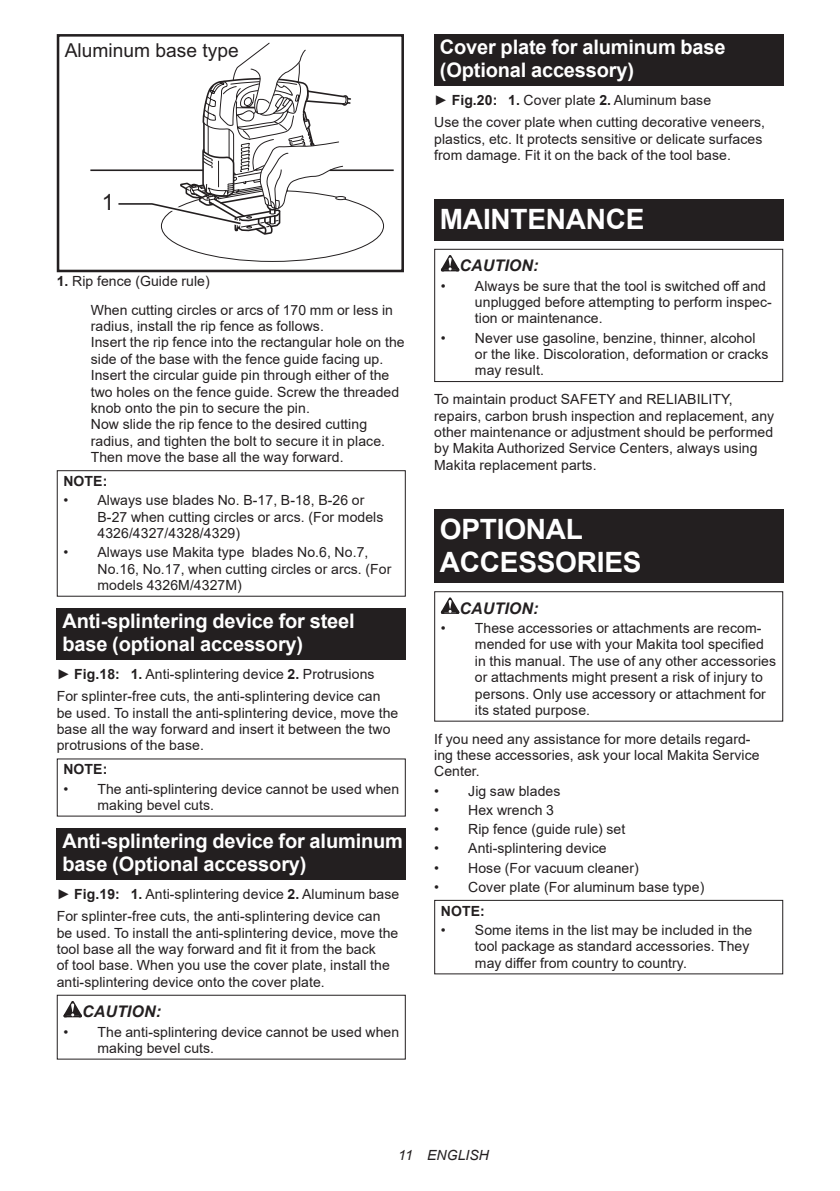
<style>
.page{position:relative;width:840px;height:1191px;background:#fff}
.page>*{position:absolute;margin:0;border:0;box-sizing:border-box;transform-origin:0 0}
.t1{font:700 28px/32.8px "Arial";letter-spacing:-.01em;color:#fff}
.t2{font:22.4px "Arial";color:#231f20}
.t3{font:700 20px/23.4px "Arial";letter-spacing:-.01em;color:#fff}
.t4{font:19.2px "Arial";color:#231f20}
.t5{font:italic 700 16px "Arial";letter-spacing:.005em;color:#231f20}
.t6{font:14px/16.4px "Arial";letter-spacing:.005em;color:#231f20}
.t7{font:700 14px "Arial";letter-spacing:.005em;color:#231f20}
.t8{font:italic 14px "Arial";letter-spacing:.005em;color:#231f20}
.s1{font-weight:700}
</style>
<div class="page">
<div style="left:57px;top:34px;width:347px;height:238px;border:3px solid #231f20"></div>
<hr style="left:329px;top:169px;width:64px;height:2px;background:#231f20">
<hr style="left:90px;top:169px;width:113px;height:2px;background:#231f20">
<svg style="left:114px;top:42px;width:270px;height:220px"></svg>
<div style="left:57px;top:470px;width:348px;height:126px;border:1px solid #231f20"></div>
<div style="left:57px;top:608px;width:348px;height:52px;background:#231f20"></div>
<div style="left:57px;top:828px;width:348px;height:52px;background:#231f20"></div>
<svg style="left:63px;top:1001px;width:19px;height:16px"></svg>
<div style="left:57px;top:994px;width:348px;height:65px;border:1px solid #231f20"></div>
<div style="left:434px;top:34px;width:348px;height:52px;background:#231f20"></div>
<div style="left:434px;top:200px;width:348px;height:41px;background:#231f20"></div>
<svg style="left:440px;top:255px;width:19px;height:16px"></svg>
<div style="left:434px;top:249px;width:348px;height:133px;border:1px solid #231f20"></div>
<div style="left:434px;top:509px;width:348px;height:74px;background:#231f20"></div>
<svg style="left:440px;top:597px;width:19px;height:17px"></svg>
<div style="left:434px;top:591px;width:348px;height:130px;border:1px solid #231f20"></div>
<div style="left:434px;top:900px;width:348px;height:74px;border:1px solid #231f20"></div>
<h3 class="t4" style="left:65px;top:37px;width:175px">Aluminum base type</h3>
<h2 class="t2" style="left:102px;top:186px;width:14px">1</h2>
<p class="t6" style="left:91px;top:266px;width:303px;line-height:28.8px;text-indent:-34px"><span class="s1">1.</span> Rip fence (Guide rule)<br>When cutting circles or arcs of 170 mm or less in</p>
<p class="t6" style="left:91px;top:318px;width:315px">radius, install the rip fence as follows.<br>Insert the rip fence into the rectangular hole on the side of the base with the fence guide facing up.<br>Insert the circular guide pin through either of the two holes on the fence guide. Screw the threaded knob onto the pin to secure the pin.<br>Now slide the rip fence to the desired cutting radius, and tighten the bolt to secure it in place.<br>Then move the base all the way forward.</p>
<p class="t7" style="left:63px;top:471px;width:45px">NOTE:</p>
<p class="t6" style="left:97px;top:492px;width:287px;text-indent:-34px">• Always use blades No. B-17, B-18, B-26 or<br>B-27 when cutting circles or arcs. (For models<br>4326/4327/4328/4329)</p>
<p class="t6" style="left:97px;top:544px;width:295px;text-indent:-34px">• Always use Makita type blades No.6, No.7,<br>No.16, No.17, when cutting circles or arcs. (For models 4326M/4327M)</p>
<h3 class="t3" style="left:62px;top:609px;width:294px">Anti-splintering device for steel base (optional accessory)</h3>
<p class="t6" style="left:57px;top:663px;width:325px;line-height:22px">► <span class="s1">Fig.18: 1.</span> Anti-splintering device <span class="s1">2.</span> Protrusions<br>For splinter-free cuts, the anti-splintering device can</p>
<p class="t6" style="left:57px;top:704px;width:343px">be used. To install the anti-splintering device, move the base all the way forward and insert it between the two protrusions of the base.</p>
<p class="t7" style="left:63px;top:759px;width:45px">NOTE:</p>
<p class="t6" style="left:97px;top:780px;width:303px;text-indent:-34px">• The anti-splintering device cannot be used when making bevel cuts.</p>
<h3 class="t3" style="left:62px;top:829px;width:342px">Anti-splintering device for aluminum base (Optional accessory)</h3>
<p class="t6" style="left:57px;top:883px;width:344px;line-height:22px">► <span class="s1">Fig.19: 1.</span> Anti-splintering device <span class="s1">2.</span> Aluminum base<br>For splinter-free cuts, the anti-splintering device can</p>
<p class="t6" style="left:57px;top:924px;width:343px">be used. To install the anti-splintering device, move the tool base all the way forward and fit it from the back<br>of tool base. When you use the cover plate, install the anti-splintering device onto the cover plate.</p>
<p class="t5" style="left:82px;top:1001px;width:80px">CAUTION:</p>
<p class="t6" style="left:97px;top:1023px;width:303px;text-indent:-34px">• The anti-splintering device cannot be used when making bevel cuts.</p>
<h3 class="t3" style="left:439px;top:36px;width:287px">Cover plate for aluminum base (Optional accessory)</h3>
<p class="t6" style="left:434px;top:89px;width:332px;line-height:22px">► <span class="s1">Fig.20: 1.</span> Cover plate <span class="s1">2.</span> Aluminum base<br>Use the cover plate when cutting decorative veneers,</p>
<p class="t6" style="left:434px;top:130px;width:329px">plastics, etc. It protects sensitive or delicate surfaces from damage. Fit it on the back of the tool base.</p>
<h1 class="t1" style="left:439px;top:203px;width:206px">MAINTENANCE</h1>
<p class="t5" style="left:459px;top:255px;width:80px">CAUTION:</p>
<p class="t6" style="left:474px;top:277px;width:298px;text-indent:-34px">• Always be sure that the tool is switched off and unplugged before attempting to perform inspec&shy;tion or maintenance.</p>
<p class="t6" style="left:474px;top:329px;width:295px;text-indent:-34px">• Never use gasoline, benzine, thinner, alcohol or the like. Discoloration, deformation or cracks may result.</p>
<p class="t6" style="left:434px;top:391px;width:341px">To maintain product SAFETY and RELIABILITY, repairs, carbon brush inspection and replacement, any other maintenance or adjustment should be performed by Makita Authorized Service Centers, always using Makita replacement parts.</p>
<h1 class="t1" style="left:439px;top:513px;width:203px">OPTIONAL<br>ACCESSORIES</h1>
<p class="t5" style="left:459px;top:597px;width:80px">CAUTION:</p>
<p class="t6" style="left:474px;top:620px;width:302px;text-indent:-34px">• These accessories or attachments are recom&shy;mended for use with your Makita tool specified in this manual. The use of any other accessories or attachments might present a risk of injury to persons. Only use accessory or attachment for its stated purpose.</p>
<p class="t6" style="left:434px;top:730px;width:327px">If you need any assistance for more details regard&shy;ing these accessories, ask your local Makita Service<br>Center.</p>
<p class="t6" style="left:434px;top:782px;width:128px">• Jig saw blades</p>
<p class="t6" style="left:434px;top:801px;width:121px">• Hex wrench 3</p>
<p class="t6" style="left:434px;top:821px;width:192px">• Rip fence (guide rule) set</p>
<p class="t6" style="left:434px;top:840px;width:174px">• Anti-splintering device</p>
<p class="t6" style="left:434px;top:859px;width:206px">• Hose (For vacuum cleaner)</p>
<p class="t6" style="left:434px;top:878px;width:271px">• Cover plate (For aluminum base type)</p>
<p class="t7" style="left:440px;top:901px;width:45px">NOTE:</p>
<p class="t6" style="left:474px;top:921px;width:279px;text-indent:-34px">• Some items in the list may be included in the tool package as standard accessories. They may differ from country to country.</p>
<p class="t8" style="left:398px;top:1146px;width:92px">11 ENGLISH</p>
</div>
